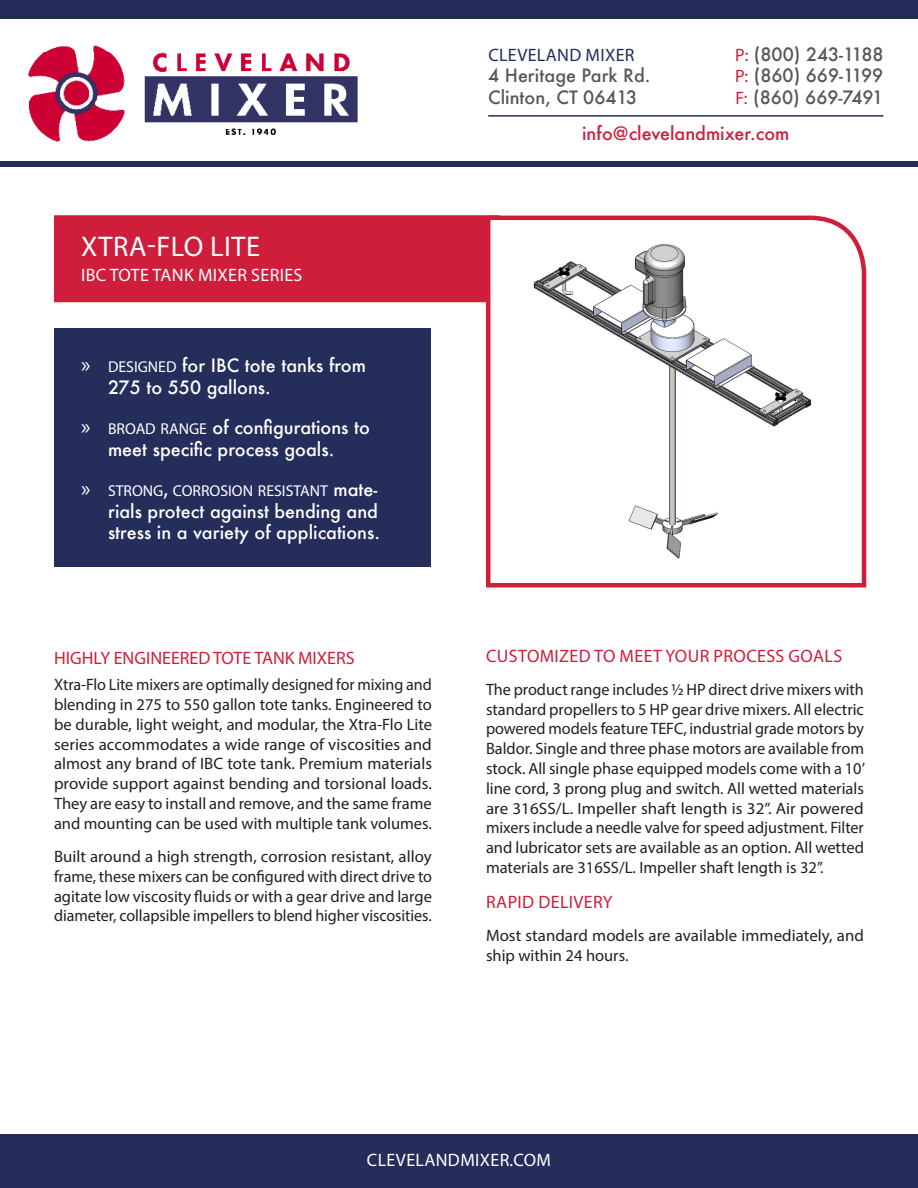
<style>
.page{position:relative;width:918px;height:1188px;background:#fff}
.page>*{position:absolute;margin:0;border:0;box-sizing:border-box;transform-origin:0 0}
.Header__Item_Name{font:28.5px "Myriad Pro";letter-spacing:.02em;color:#fff}
.t1{font:500 18px/21.6px "Futura";color:#fff}
.t2{font:500 18px "Futura";color:#57585a}
.Body{font:18px "Myriad Pro";letter-spacing:.02em;color:#cf1e3b}
.Subheader__Item_Modi{font:18px "Myriad Pro";letter-spacing:.02em;color:#fff}
.t3{font:500 18px/35.7px "Futura";color:#cf1e3b}
.Subhead_Title{font:18px "Myriad Pro";color:#cf1e3b}
.t4{font:18px "Myriad Pro";letter-spacing:.02em;color:#252d5a}
.Body-2{font:16.5px/19.8px "Myriad Pro";color:#231f20;text-align:justify}
.t5{font:15.75px "Myriad Pro";color:#fff}
.s1{font-family:"Myriad Pro";font-weight:400;font-size:22.5px}
.s2{font-family:"Myriad Pro";font-weight:400;font-size:15.75px}
.s3{font-size:22.5px}
.s4{font-family:"Futura";font-weight:500;font-size:18px}
.s5{font-family:"Myriad Pro";font-weight:400;color:#cf1e3b}
.s6{font-family:"Myriad Pro";font-weight:400}
.s7{color:#57585a}
</style>
<div class="page">
<img style="left:28px;top:45px;width:330px;height:97px">
<div style="left:0;top:0;width:918px;height:19px;background:#252d5a"></div>
<div style="left:0;top:1134px;width:918px;height:54px;background:#252d5a"></div>
<div style="left:0;top:161px;width:918px;height:5px;background:#252d5a"></div>
<hr style="left:488px;top:115px;width:395px;height:2px;background:#252d5a">
<div style="left:54px;top:215px;width:446px;height:87px;background:#cf1e3b"></div>
<div style="left:54px;top:328px;width:376px;height:238px;background:#252d5a"></div>
<svg style="left:484px;top:215px;width:383px;height:373px"></svg>
<p class="Header__Item_Name" style="left:81px;top:229px;width:180px">XTRA-FLO LITE</p>
<p class="Subheader__Item_Modi" style="left:81px;top:264px;width:223px">IBC TOTE TANK MIXER SERIES</p>
<p class="t1" style="left:108px;top:354px;width:259px;text-indent:-27px"><span class="s1">»</span> <span class="s2">DESIGNED</span> for IBC tote tanks from<br>275 to 550 gallons.</p>
<p class="t1" style="left:81px;top:416px;width:290px;text-align:center"><span class="s1">»</span> <span class="s2">BROAD RANGE</span> of configurations to meet specific process goals.</p>
<p class="t5" style="left:81px;top:481px;width:298px"><span class="s3">»</span> STRONG<span class="s3">,</span> CORROSION RESISTANT <span class="s4">mate-</span></p>
<p class="t1" style="left:108px;top:500px;width:274px">rials protect against bending and stress in a variety of applications.</p>
<p class="Subhead_Title" style="left:54px;top:646px;width:302px">HIGHLY ENGINEERED TOTE TANK MIXERS</p>
<p class="Body-2" style="left:54px;top:674px;width:380px">Xtra-Flo Lite mixers are optimally designed for mixing and blending in 275 to 550 gallon tote tanks. Engineered to be durable, light weight, and modular, the Xtra-Flo Lite series accommodates a wide range of viscosities and almost any brand of IBC tote tank. Premium materials provide support against bending and torsional loads.<br>They are easy to install and remove, and the same frame and mounting can be used with multiple tank volumes.</p>
<p class="Body-2" style="left:54px;top:846px;width:380px">Built around a high strength, corrosion resistant, alloy frame, these mixers can be configured with direct drive to agitate low viscosity fluids or with a gear drive and large diameter, collapsible impellers to blend higher viscosities.</p>
<p class="t4" style="left:488px;top:44px;width:148px">CLEVELAND MIXER</p>
<p class="t2" style="left:735px;top:42px;width:150px"><span class="s5">P:</span> (800) 243-1188</p>
<p class="t2" style="left:488px;top:63px;width:164px">4 Heritage Park Rd.</p>
<p class="t2" style="left:735px;top:63px;width:150px"><span class="s5">P:</span> (860) 669-1199</p>
<p class="t2" style="left:488px;top:85px;width:151px">Clinton, CT 06413</p>
<p class="t3" style="left:582px;top:79px;width:303px;text-indent:153px"><span class="s6">F:</span> <span class="s7">(860) 669-7491 </span>info@clevelandmixer.com</p>
<p class="Body" style="left:486px;top:644px;width:358px">CUSTOMIZED TO MEET YOUR PROCESS GOALS</p>
<p class="Body-2" style="left:486px;top:679px;width:381px">The product range includes ½ HP direct drive mixers with standard propellers to 5 HP gear drive mixers. All electric powered models feature TEFC, industrial grade motors by Baldor. Single and three phase motors are available from stock. All single phase equipped models come with a 10’ line cord, 3 prong plug and switch. All wetted materials are 316SS/L. Impeller shaft length is 32”. Air powered mixers include a needle valve for speed adjustment. Filter and lubricator sets are available as an option. All wetted materials are 316SS/L. Impeller shaft length is 32”.</p>
<p class="Body" style="left:486px;top:891px;width:128px">RAPID DELIVERY</p>
<p class="Body-2" style="left:486px;top:926px;width:380px">Most standard models are available immediately, and ship within 24 hours.</p>
<p class="Subheader__Item_Modi" style="left:367px;top:1149px;width:186px">CLEVELANDMIXER.COM</p>
</div>
